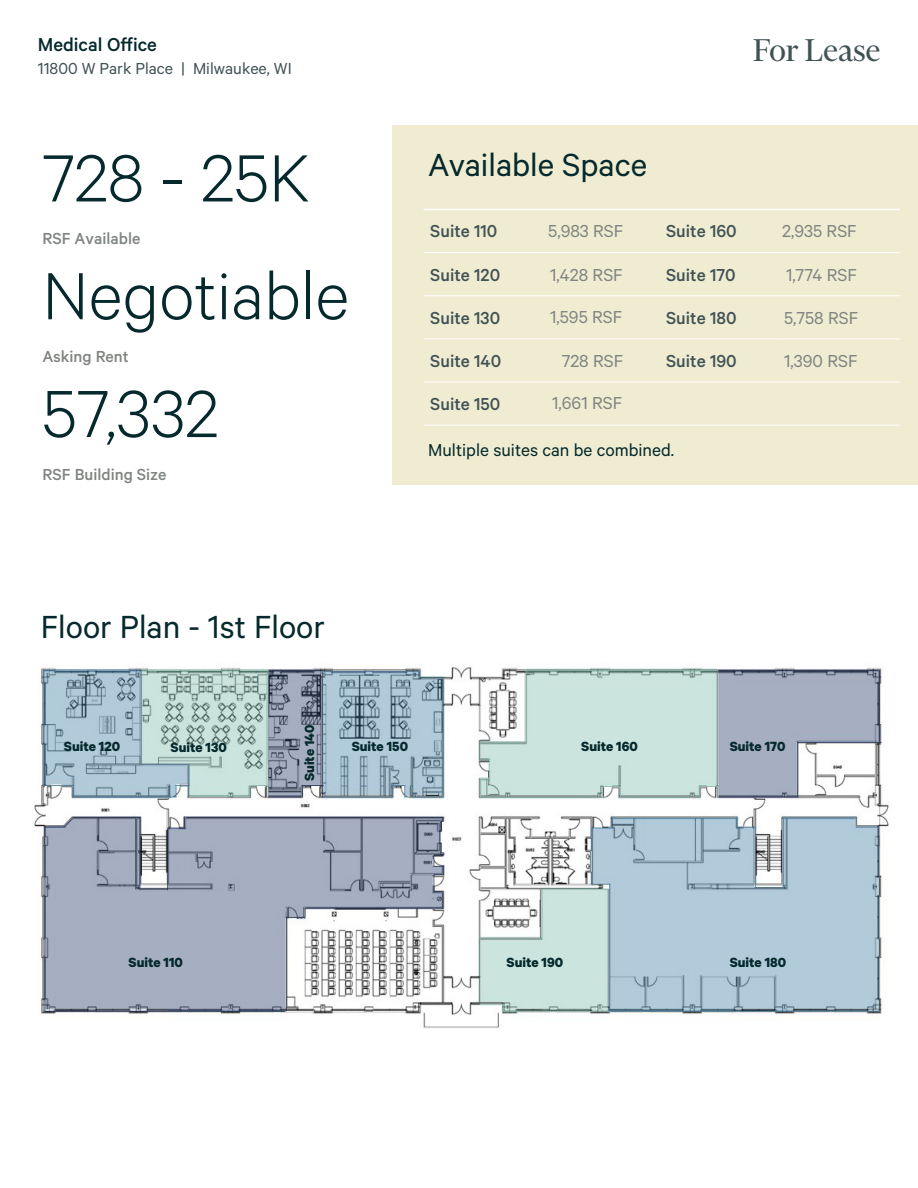
<style>
.page{position:relative;width:918px;height:1188px;background:#fff}
.page>*{position:absolute;margin:0;border:0;box-sizing:border-box;transform-origin:0 0}
.Callout_Description{font:300 75px "Calibre";color:#05292c}
.Callout_Description-2{font:36px "Calibre";color:#05292c}
.Subheading_Large{font:36px "Calibre";color:#05292c}
.t1{font:36px "Financier Display";color:#415255}
.Callout_Description-3{font:500 21px "Calibre";color:#05292c}
.Table_Content_Bold{font:500 19.5px "Calibre";color:#415255}
.Table_Content{font:19.5px "Calibre";color:#808581}
.Subheading_Large-2{font:19.5px "Calibre";color:#05292c}
.Callout_Description-4{font:500 18px "Calibre";color:#808581}
.Callout_Description-5{font:18px "Calibre";color:#415255}
.Subheading_Large-3{font:700 15px "Calibre";color:#05292c}
</style>
<div class="page">
<div style="left:393px;top:126px;width:525px;height:359px;background:#efecd2"></div>
<hr style="left:424px;top:209px;width:117px;height:1px;background:#fff">
<hr style="left:541px;top:209px;width:118px;height:1px;background:#fff">
<hr style="left:659px;top:209px;width:118px;height:1px;background:#fff">
<hr style="left:777px;top:209px;width:118px;height:1px;background:#fff">
<hr style="left:424px;top:252px;width:117px;height:1px;background:#fff">
<hr style="left:541px;top:252px;width:118px;height:1px;background:#fff">
<hr style="left:659px;top:252px;width:118px;height:1px;background:#fff">
<hr style="left:777px;top:252px;width:118px;height:1px;background:#fff">
<hr style="left:424px;top:295px;width:117px;height:1px;background:#fff">
<hr style="left:541px;top:295px;width:118px;height:1px;background:#fff">
<hr style="left:659px;top:295px;width:118px;height:1px;background:#fff">
<hr style="left:777px;top:295px;width:118px;height:1px;background:#fff">
<hr style="left:424px;top:339px;width:117px;height:1px;background:#fff">
<hr style="left:541px;top:339px;width:118px;height:1px;background:#fff">
<hr style="left:659px;top:339px;width:118px;height:1px;background:#fff">
<hr style="left:777px;top:339px;width:118px;height:1px;background:#fff">
<hr style="left:424px;top:382px;width:117px;height:1px;background:#fff">
<hr style="left:541px;top:382px;width:118px;height:1px;background:#fff">
<hr style="left:659px;top:382px;width:118px;height:1px;background:#fff">
<hr style="left:777px;top:382px;width:118px;height:1px;background:#fff">
<hr style="left:424px;top:425px;width:117px;height:1px;background:#fff">
<hr style="left:541px;top:425px;width:118px;height:1px;background:#fff">
<hr style="left:659px;top:425px;width:118px;height:1px;background:#fff">
<hr style="left:777px;top:425px;width:118px;height:1px;background:#fff">
<img style="left:34px;top:667px;width:855px;height:361px">
<p class="Callout_Description-3" style="left:38px;top:33px;width:121px">Medical Office</p>
<p class="Callout_Description-5" style="left:38px;top:58px;width:255px">11800 W Park Place | Milwaukee, WI</p>
<p class="Callout_Description" style="left:42px;top:134px;width:269px">728 - 25K</p>
<p class="Callout_Description-4" style="left:42px;top:228px;width:99px">RSF Available</p>
<p class="Callout_Description" style="left:42px;top:252px;width:308px">Negotiable</p>
<p class="Callout_Description-4" style="left:42px;top:346px;width:88px">Asking Rent</p>
<p class="Callout_Description" style="left:42px;top:370px;width:178px">57,332</p>
<p class="Callout_Description-4" style="left:42px;top:464px;width:126px">RSF Building Size</p>
<p class="Subheading_Large" style="left:428px;top:144px;width:221px">Available Space</p>
<p class="t1" style="left:753px;top:32px;width:129px">For Lease</p>
<p class="Table_Content_Bold" style="left:430px;top:220px;width:69px">Suite 110</p>
<p class="Table_Content" style="left:548px;top:220px;width:77px">5,983 RSF</p>
<p class="Table_Content_Bold" style="left:666px;top:220px;width:72px">Suite 160</p>
<p class="Table_Content" style="left:782px;top:220px;width:76px">2,935 RSF</p>
<p class="Table_Content_Bold" style="left:430px;top:263px;width:72px">Suite 120</p>
<p class="Table_Content" style="left:550px;top:263px;width:74px">1,428 RSF</p>
<p class="Table_Content_Bold" style="left:666px;top:263px;width:71px">Suite 170</p>
<p class="Table_Content" style="left:786px;top:263px;width:72px">1,774 RSF</p>
<p class="Table_Content_Bold" style="left:430px;top:306px;width:71px">Suite 130</p>
<p class="Table_Content" style="left:550px;top:305px;width:74px">1,595 RSF</p>
<p class="Table_Content_Bold" style="left:666px;top:306px;width:72px">Suite 180</p>
<p class="Table_Content" style="left:784px;top:306px;width:76px">5,758 RSF</p>
<p class="Table_Content_Bold" style="left:430px;top:349px;width:72px">Suite 140</p>
<p class="Table_Content" style="left:562px;top:349px;width:63px">728 RSF</p>
<p class="Table_Content_Bold" style="left:666px;top:349px;width:72px">Suite 190</p>
<p class="Table_Content" style="left:784px;top:349px;width:75px">1,390 RSF</p>
<p class="Table_Content_Bold" style="left:430px;top:392px;width:72px">Suite 150</p>
<p class="Table_Content" style="left:552px;top:392px;width:72px">1,661 RSF</p>
<p class="Subheading_Large-2" style="left:428px;top:439px;width:248px">Multiple suites can be combined.</p>
<p class="Callout_Description-2" style="left:41px;top:606px;width:286px">Floor Plan - 1st Floor</p>
<p class="Subheading_Large-3" style="left:64px;top:737px;width:58px">Suite 120</p>
<p class="Subheading_Large-3" style="left:300px;top:781px;width:58px;rotate:-90deg">Suite 140</p>
<p class="Subheading_Large-3" style="left:171px;top:738px;width:58px">Suite 130</p>
<p class="Subheading_Large-3" style="left:352px;top:737px;width:58px">Suite 150</p>
<p class="Subheading_Large-3" style="left:581px;top:737px;width:58px">Suite 160</p>
<p class="Subheading_Large-3" style="left:730px;top:737px;width:57px">Suite 170</p>
<p class="Subheading_Large-3" style="left:129px;top:953px;width:56px">Suite 110</p>
<p class="Subheading_Large-3" style="left:507px;top:953px;width:58px">Suite 190</p>
<p class="Subheading_Large-3" style="left:730px;top:953px;width:58px">Suite 180</p>
</div>
